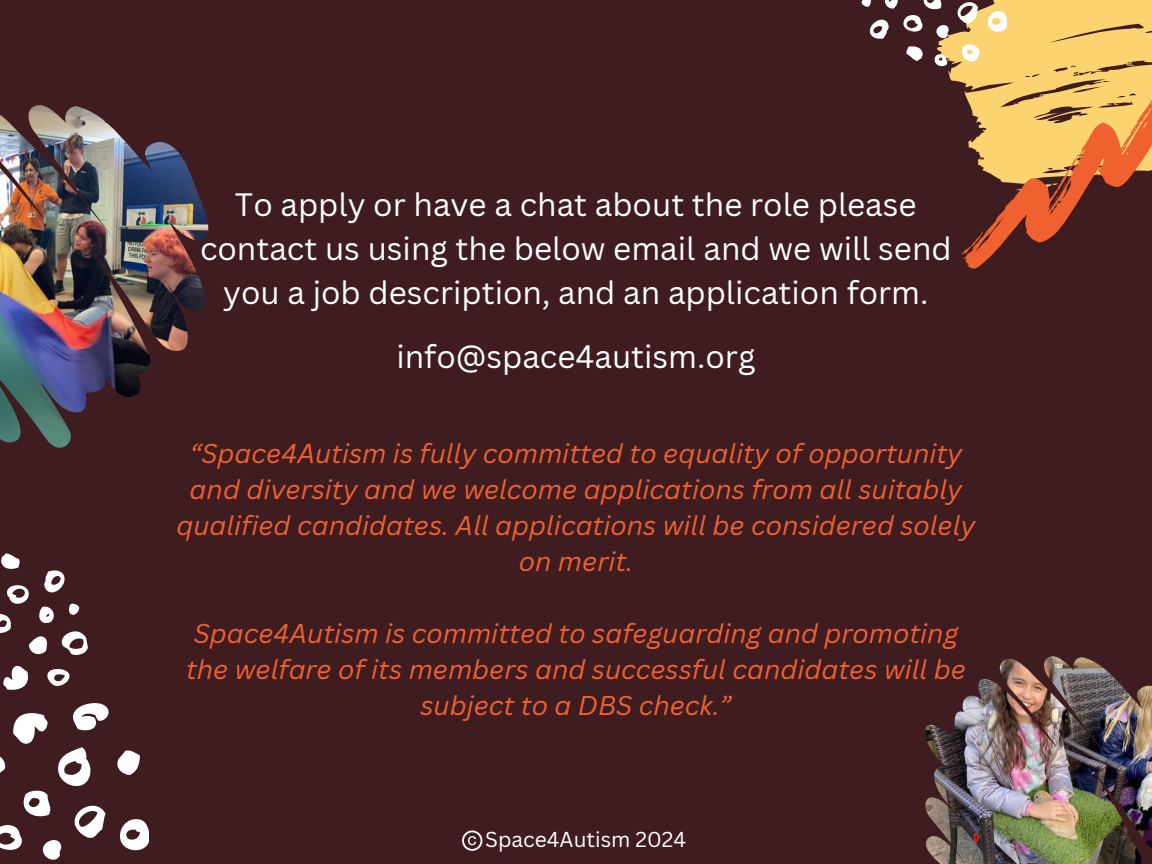
<style>
.page{position:relative;width:1152px;height:864px;background:#3f1c20}
.page>*{position:absolute;margin:0;border:0;box-sizing:border-box;transform-origin:0 0}
.t1{font:31.5px/43.8px "Canva Sans";color:#fff;text-align:center}
.t2{font:italic 26.4px/36px "Canva Sans";color:#ef6230;text-align:center}
.t3{font:21px "Canva Sans";color:#fff}
</style>
<div class="page">
<svg style="left:948px;top:0;width:204px;height:74px;background:#eec76a"></svg>
<svg style="left:0;top:553px;width:88px;height:137px"></svg>
<svg style="left:949px;top:63px;width:203px;height:206px"></svg>
<svg style="left:1016px;top:180px;width:53px;height:22px"></svg>
<svg style="left:987px;top:10px;width:20px;height:25px"></svg>
<svg style="left:959px;top:41px;width:21px;height:22px"></svg>
<svg style="left:956px;top:0;width:22px;height:24px"></svg>
<svg style="left:861px;top:0;width:88px;height:67px"></svg>
<svg style="left:120px;top:819px;width:29px;height:32px"></svg>
<svg style="left:117px;top:750px;width:23px;height:25px"></svg>
<svg style="left:0;top:703px;width:109px;height:157px"></svg>
<img style="left:925px;top:656px;width:227px;height:208px">
<img style="left:0;top:105px;width:209px;height:343px">
<svg style="left:462px;top:831px;width:20px;height:20px"></svg>
<p class="t1" style="left:200px;top:182px;width:753px">To apply or have a chat about the role please contact us using the below email and we will send you a job description, and an application form.</p>
<p class="t1" style="left:396px;top:334px;width:361px">info@space4autism.org</p>
<p class="t2" style="left:176px;top:435px;width:801px">“Space4Autism is fully committed to equality of opportunity and diversity and we welcome applications from all suitably qualified candidates. All applications will be considered solely on merit.</p>
<h1 class="t2" style="left:186px;top:615px;width:781px">Space4Autism is committed to safeguarding and promoting the welfare of its members and successful candidates will be subject to a DBS check.”</h1>
<h2 class="t3" style="left:485px;top:824px;width:202px">Space4Autism 2024</h2>
</div>
